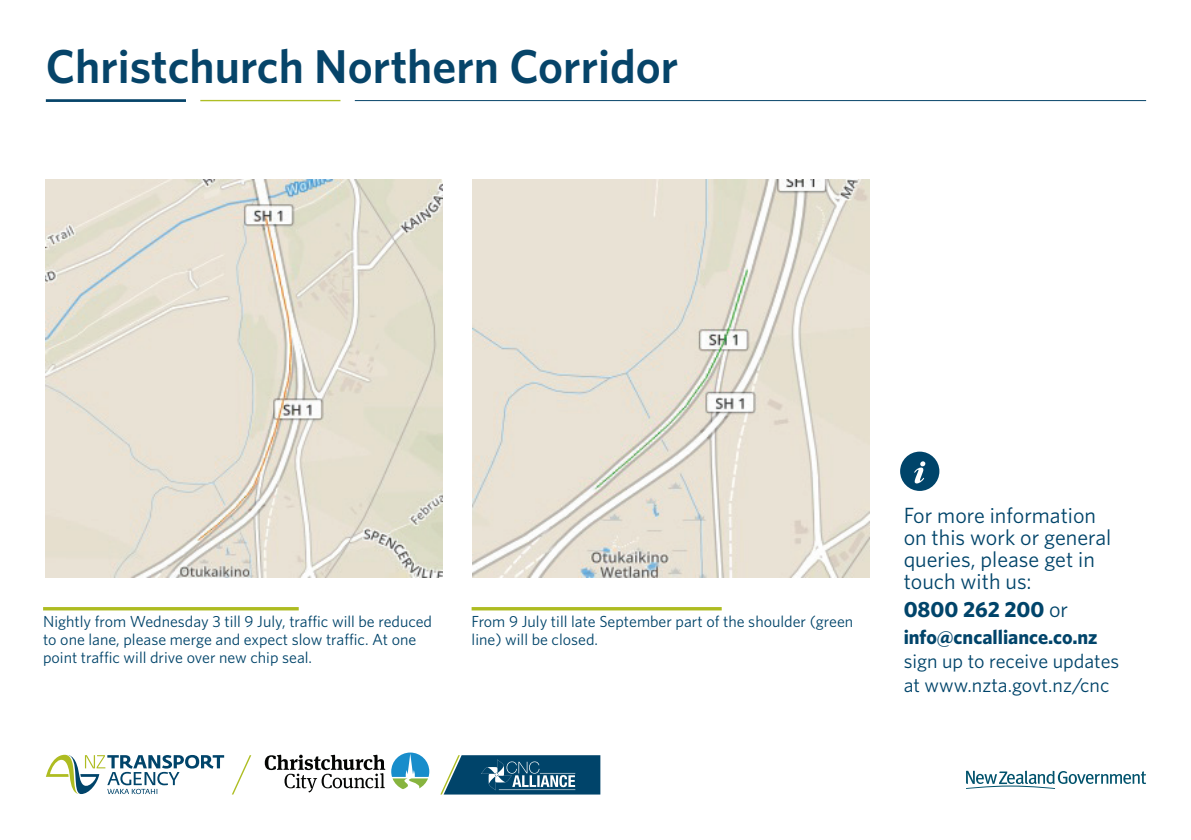
<style>
.page{position:relative;width:1191px;height:840px;background:#fff}
.page>*{position:absolute;margin:0;border:0;box-sizing:border-box;transform-origin:0 0}
.t1{font:600 47.6px "Whitney";color:#064469}
.t2{font:22px/22px "Whitney";color:#00446a}
.t3{font:700 22px "Whitney";color:#00446a}
.t4{font:20px/24px "Whitney";color:#00446a}
.t5{font:700 20px "Whitney";color:#00446a}
.t6{font:16px/18px "Whitney";color:#00446a}
.s1{font-weight:400}
</style>
<div class="page">
<svg style="left:966px;top:770px;width:180px;height:18px"></svg>
<svg style="left:232px;top:755px;width:19px;height:39px"></svg>
<svg style="left:46px;top:754px;width:178px;height:40px"></svg>
<svg style="left:391px;top:752px;width:38px;height:36px"></svg>
<svg style="left:265px;top:754px;width:120px;height:38px"></svg>
<svg style="left:440px;top:755px;width:160px;height:39px"></svg>
<hr style="left:46px;top:99px;width:140px;height:3px;background:#064469">
<hr style="left:355px;top:100px;width:791px;height:1px;background:#064469">
<hr style="left:200px;top:100px;width:140px;height:1px;background:#aebe24">
<div style="left:900px;top:451px;width:39px;height:39px;background:#00446a;border-radius:50%"></div>
<svg style="left:914px;top:461px;width:11px;height:22px"></svg>
<img style="left:473px;top:180px;width:397px;height:397px">
<img style="left:46px;top:180px;width:397px;height:397px">
<svg style="left:43px;top:607px;width:256px;height:3px"></svg>
<svg style="left:471px;top:607px;width:250px;height:3px"></svg>
<h1 class="t1" style="left:46px;top:35px;width:634px">Christchurch Northern Corridor</h1>
<p class="t6" style="left:43px;top:611px;width:390px">Nightly from Wednesday 3 till 9 July, traffic will be reduced to one lane, please merge and expect slow traffic. At one point traffic will drive over new chip seal.</p>
<p class="t6" style="left:471px;top:611px;width:383px">From 9 July till late September part of the shoulder (green line) will be closed.</p>
<h2 class="t2" style="left:903px;top:504px;width:209px">For more information on this work or general queries, please get in touch with us:</h2>
<h2 class="t3" style="left:903px;top:594px;width:166px">0800 262 200 <span class="s1">or</span></h2>
<p class="t5" style="left:903px;top:623px;width:195px">info@cncalliance.co.nz</p>
<p class="t4" style="left:903px;top:648px;width:217px">sign up to receive updates at www.nzta.govt.nz/cnc</p>
</div>
